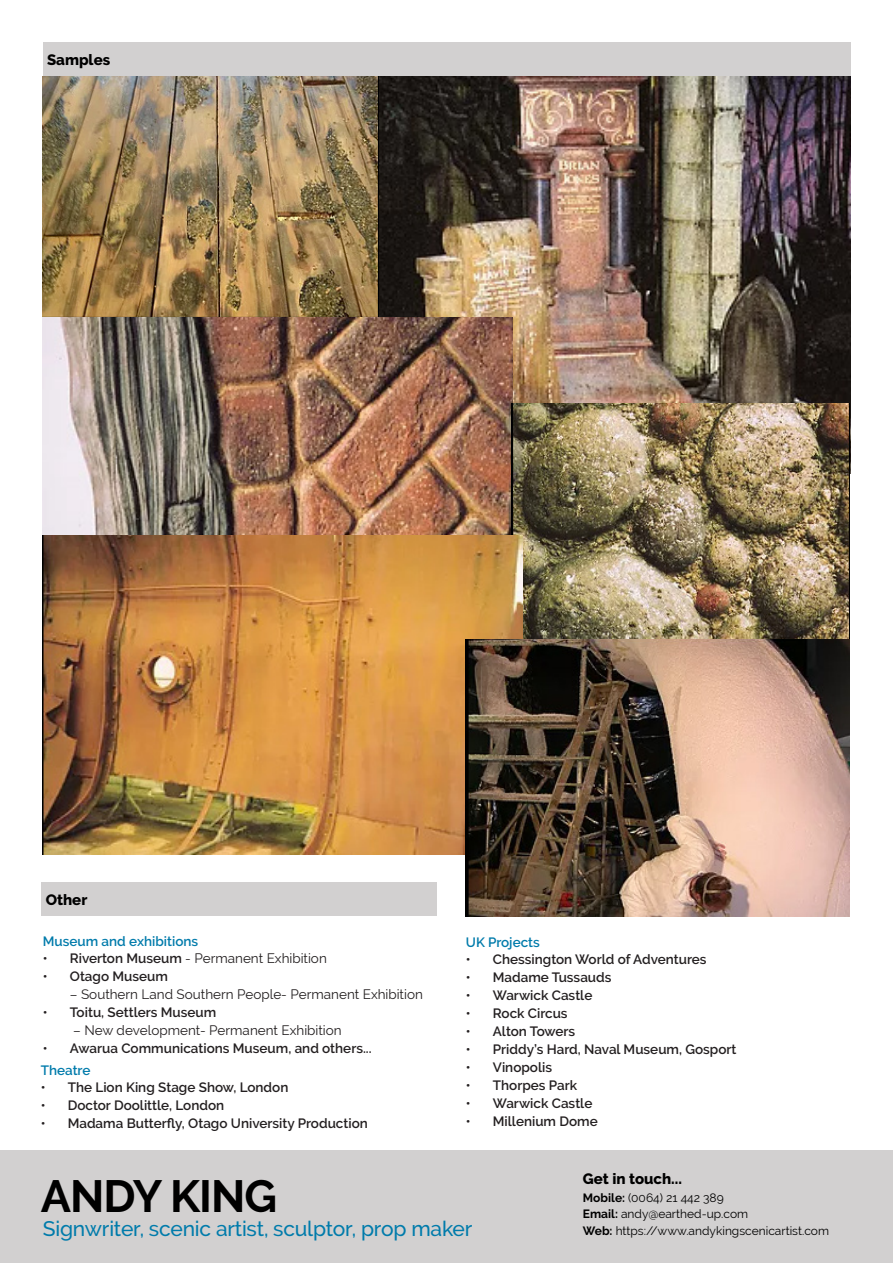
<style>
.page{position:relative;width:893px;height:1263px;background:#fff}
.page>*{position:absolute;margin:0;border:0;box-sizing:border-box;transform-origin:0 0}
.Title_Name{font:700 45px "Raleway";letter-spacing:-.02em;color:#000}
.Title_role__blue{font:500 21px "Raleway";letter-spacing:-.01em;color:#007bab}
.Addressee_Name{font:800 15px "Raleway";color:#000}
.t1{font:600 13.5px "Raleway";color:#231f20}
.t2{font:13.5px "Raleway";color:#231f20}
.Education_Title{font:600 13.5px "Raleway";color:#007bab}
.Addressee_detail{font:12px "Raleway";color:#000}
.s1{font-weight:600}
.s2{font-weight:700}
</style>
<div class="page">
<div style="left:0;top:1151px;width:893px;height:112px;background:#d2d0d0"></div>
<img style="left:379px;top:76px;width:471px;height:397px">
<div style="left:41px;top:882px;width:396px;height:34px;background:#d2d0d0"></div>
<img style="left:42px;top:76px;width:337px;height:242px">
<div style="left:43px;top:43px;width:807px;height:33px;background:#d2d0d0"></div>
<img style="left:43px;top:318px;width:470px;height:217px">
<img style="left:512px;top:403px;width:337px;height:236px">
<img style="left:43px;top:535px;width:480px;height:320px">
<img style="left:466px;top:639px;width:383px;height:277px">
<p class="Addressee_Name" style="left:47px;top:52px;width:65px">Samples</p>
<p class="Addressee_Name" style="left:46px;top:892px;width:43px">Other</p>
<p class="Education_Title" style="left:43px;top:933px;width:157px">Museum and exhibitions</p>
<p class="t2" style="left:43px;top:950px;width:285px"><span class="s1">• Riverton Museum</span> - Permanent Exhibition</p>
<p class="t1" style="left:43px;top:968px;width:127px">• Otago Museum</p>
<p class="t2" style="left:70px;top:986px;width:354px">– Southern Land Southern People- Permanent Exhibition</p>
<p class="t1" style="left:43px;top:1004px;width:175px">• Toitu, Settlers Museum</p>
<p class="t2" style="left:73px;top:1022px;width:270px">– New development- Permanent Exhibition</p>
<p class="t1" style="left:43px;top:1040px;width:330px">• Awarua Communications Museum, and others...</p>
<p class="Education_Title" style="left:41px;top:1062px;width:51px">Theatre</p>
<p class="t1" style="left:41px;top:1080px;width:249px">• The Lion King Stage Show, London</p>
<p class="t1" style="left:41px;top:1098px;width:185px">• Doctor Doolittle, London</p>
<p class="t1" style="left:41px;top:1116px;width:329px">• Madama Butterfly, Otago University Production</p>
<p class="Education_Title" style="left:466px;top:934px;width:76px">UK Projects</p>
<p class="t1" style="left:466px;top:951px;width:242px">• Chessington World of Adventures</p>
<p class="t1" style="left:466px;top:969px;width:147px">• Madame Tussauds</p>
<p class="t1" style="left:466px;top:987px;width:128px">• Warwick Castle</p>
<p class="t1" style="left:466px;top:1005px;width:103px">• Rock Circus</p>
<p class="t1" style="left:466px;top:1023px;width:111px">• Alton Towers</p>
<p class="t1" style="left:466px;top:1041px;width:272px">• Priddy’s Hard, Naval Museum, Gosport</p>
<p class="t1" style="left:466px;top:1059px;width:88px">• Vinopolis</p>
<p class="t1" style="left:466px;top:1077px;width:113px">• Thorpes Park</p>
<p class="t1" style="left:466px;top:1095px;width:128px">• Warwick Castle</p>
<p class="t1" style="left:466px;top:1113px;width:133px">• Millenium Dome</p>
<p class="Title_Name" style="left:41px;top:1170px;width:238px">ANDY KING</p>
<p class="Title_role__blue" style="left:43px;top:1216px;width:431px">Signwriter, scenic artist, sculptor, prop maker</p>
<p class="Addressee_Name" style="left:583px;top:1170px;width:101px">Get in touch...</p>
<p class="Addressee_detail" style="left:583px;top:1190px;width:142px"><span class="s2">Mobile:</span> (0064) 21 442 389</p>
<p class="Addressee_detail" style="left:583px;top:1207px;width:167px"><span class="s2">Email:</span> andy@earthed-up.com</p>
<p class="Addressee_detail" style="left:583px;top:1223px;width:248px"><span class="s2">Web:</span> https://www.andykingscenicartist.com</p>
</div>
